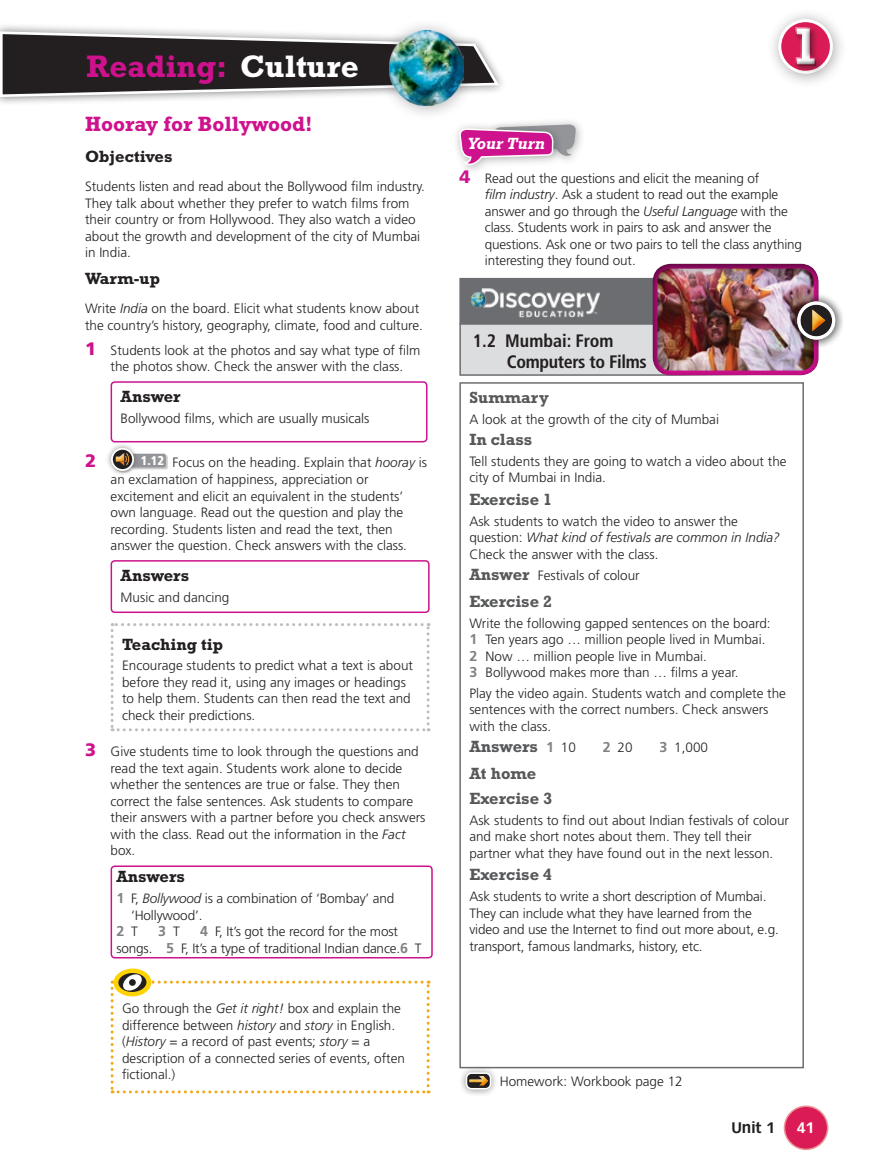
<style>
.page{position:relative;width:872px;height:1170px;background:#fff}
.page>*{position:absolute;margin:0;border:0;box-sizing:border-box;transform-origin:0 0}
.t1{font:700 52.5px "Rockwell Std";color:#fff}
.t2{font:700 31.5px "Rockwell Std";color:#ce118c}
.t3{font:700 21px "Rockwell Std";color:#ce118c}
.t4{font:700 condensed 18px/21px "Frutiger LT Std";letter-spacing:-.02em;color:#231f20}
.t5{font:900 18px "Frutiger LT Std";color:#ce118c}
.t6{font:700 16.5px/25px "Rockwell Std";color:#57585a}
.t7{font:700 16.5px "Rockwell Std";color:#231f20}
.t8{font:italic 700 16.5px "Rockwell Std";color:#fff}
.t9{font:700 15px "Vectora LT Std";color:#231f20}
.t10{font:700 15px "Vectora LT Std";color:#fff}
.t11{font:700 14.25px "Frutiger LT Std";color:#808285}
.t12{font:300 13.5px/16.5px "Frutiger LT Std";color:#231f20}
.s1{color:#fff}
.s2{font-style:italic}
.s3{font-weight:900;font-size:18px;color:#ce118c}
.s4{font-weight:700;font-size:14.25px;color:#808285}
.s5{font-weight:300;font-size:13.5px;color:#231f20}
.s6{font-family:"Rockwell Std";font-weight:700;font-size:16.5px;color:#57585a}
.s7{font-family:"Frutiger LT Std";font-size:14.25px;color:#808285}
.s8{font-family:"Frutiger LT Std";font-weight:300;font-size:13.5px;color:#231f20}
</style>
<div class="page">
<div style="left:486px;top:117px;width:100px;height:49px;background:#231f20;opacity:.35"></div>
<div style="left:452px;top:121px;width:112px;height:54px;background:#231f20;opacity:.35"></div>
<svg style="left:459px;top:124px;width:117px;height:45px"></svg>
<div style="left:459px;top:382px;width:345px;height:686px;border:2px solid #6c6d70"></div>
<div style="left:459px;top:323px;width:291px;height:53px;background:#dcdddf;border:2px solid #6c6d70"></div>
<div style="left:459px;top:278px;width:293px;height:46px;background:#6c6d70"></div>
<div style="left:650px;top:261px;width:170px;height:116px;background:#231f20;opacity:.75"></div>
<div style="left:788px;top:292px;width:56px;height:56px;background:#231f20;opacity:.75"></div>
<div style="left:797px;top:301px;width:38px;height:38px;border:3px solid #fff;border-radius:50%"></div>
<div style="left:809px;top:309px;width:16px;height:20px;background:#fff;opacity:.75"></div>
<div style="left:809px;top:316px;width:16px;height:17px;background:#f47921;opacity:.75"></div>
<img style="left:471px;top:288px;width:128px;height:30px">
<div style="left:111px;top:381px;width:316px;height:61px;border:2px solid #ce118c;border-radius:4px"></div>
<div style="left:111px;top:448px;width:57px;height:24px;background:#231f20;opacity:.25"></div>
<div style="left:119px;top:453px;width:47px;height:14px;background:#939598;border-radius:2px"></div>
<div style="left:105px;top:442px;width:34px;height:34px;background:#231f20;opacity:.45"></div>
<svg style="left:112px;top:449px;width:21px;height:21px"></svg>
<div style="left:111px;top:448px;width:23px;height:23px;border:2px solid #fff;border-radius:50%"></div>
<div style="left:114px;top:452px;width:17px;height:16px;background:#fad5e5;opacity:.75"></div>
<div style="left:111px;top:560px;width:318px;height:53px;border:2px solid #ce118c;border-radius:4px"></div>
<svg style="left:111px;top:623px;width:318px;height:108px"></svg>
<div style="left:111px;top:865px;width:322px;height:93px;border:2px solid #ce118c;border-radius:4px"></div>
<svg style="left:114px;top:968px;width:37px;height:28px"></svg>
<div style="left:118px;top:972px;width:29px;height:20px;background:#fed304;border-radius:50%"></div>
<svg style="left:111px;top:973px;width:318px;height:120px"></svg>
<svg style="left:129px;top:978px;width:7px;height:7px"></svg>
<div style="left:459px;top:1065px;width:39px;height:31px;background:#231f20;opacity:.5"></div>
<div style="left:466px;top:1072px;width:25px;height:17px;border:2px solid #fff;border-radius:5px"></div>
<div style="left:468px;top:1074px;width:22px;height:8px;background:#fff;opacity:.75"></div>
<div style="left:468px;top:1075px;width:22px;height:13px;background:#f47921;opacity:.4"></div>
<div style="left:784px;top:1106px;width:43px;height:43px;background:#db1b55;border-radius:50%"></div>
<div style="left:783px;top:1105px;width:45px;height:44px;border:2px solid #eb9597;border-radius:50%"></div>
<div style="left:0;top:22px;width:507px;height:84px;background:#231f20;opacity:.58"></div>
<svg style="left:0;top:30px;width:501px;height:68px;background:#5c595a"></svg>
<div style="left:377px;top:18px;width:102px;height:102px;background:#231f20;opacity:.35"></div>
<img style="left:389px;top:31px;width:75px;height:74px">
<div style="left:766px;top:7px;width:82px;height:82px;background:#231f20;opacity:.4"></div>
<svg style="left:779px;top:21px;width:52px;height:51px"></svg>
<div style="left:778px;top:19px;width:55px;height:55px;border:3px solid #fff;border-radius:50%"></div>
<div style="left:787px;top:19px;width:34px;height:50px;background:#fff;opacity:.75"></div>
<div style="left:789px;top:23px;width:35px;height:51px;background:#231f20;opacity:.75"></div>
<h2 class="t2" style="left:86px;top:47px;width:274px">Reading: <span class="s1">Culture</span></h2>
<h3 class="t3" style="left:85px;top:112px;width:229px">Hooray for Bollywood!</h3>
<p class="t7" style="left:85px;top:147px;width:89px">Objectives</p>
<p class="t12" style="left:85px;top:178px;width:341px">Students listen and read about the Bollywood film industry.<br>They talk about whether they prefer to watch films from their country or from Hollywood. They also watch a video about the growth and development of the city of Mumbai in India.</p>
<p class="t7" style="left:85px;top:268px;width:77px">Warm-up</p>
<p class="t12" style="left:85px;top:300px;width:339px">Write <span class="s2">India</span> on the board. Elicit what students know about the country’s history, geography, climate, food and culture.</p>
<p class="t12" style="left:111px;top:342px;width:311px;text-indent:-26px"><span class="s3">1</span> Students look at the photos and say what type of film the photos show. Check the answer with the class.</p>
<p class="t7" style="left:121px;top:387px;width:62px">Answer</p>
<p class="t12" style="left:121px;top:410px;width:250px">Bollywood films, which are usually musicals</p>
<h3 class="t5" style="left:85px;top:450px;width:13px">2</h3>
<p class="t12" style="left:111px;top:454px;width:318px;text-indent:30px"><sup>1.12</sup> Focus on the heading. Explain that <span class="s2">hooray</span> is an exclamation of happiness, appreciation or excitement and elicit an equivalent in the students’ own language. Read out the question and play the recording. Students listen and read the text, then answer the question. Check answers with the class.</p>
<p class="t7" style="left:121px;top:566px;width:70px">Answers</p>
<p class="t12" style="left:121px;top:589px;width:110px">Music and dancing</p>
<p class="t7" style="left:122px;top:634px;width:102px">Teaching tip</p>
<p class="t12" style="left:122px;top:657px;width:292px">Encourage students to predict what a text is about before they read it, using any images or headings to help them. Students can then read the text and check their predictions.</p>
<p class="t12" style="left:111px;top:743px;width:316px;text-indent:-26px"><span class="s3">3</span> Give students time to look through the questions and read the text again. Students work alone to decide whether the sentences are true or false. They then correct the false sentences. Ask students to compare their answers with a partner before you check answers with the class. Read out the information in the <span class="s2">Fact </span>box.</p>
<p class="t7" style="left:116px;top:867px;width:70px">Answers</p>
<p class="t12" style="left:131px;top:890px;width:265px;text-indent:-15px"><span class="s4">1</span> F, <span class="s2">Bollywood</span> is a combination of ‘Bombay’ and ‘Hollywood’.</p>
<p class="t11" style="left:116px;top:922px;width:23px">2 <span class="s5">T</span></p>
<p class="t11" style="left:158px;top:922px;width:23px">3 <span class="s5">T</span></p>
<p class="t12" style="left:116px;top:923px;width:307px;text-indent:84px"><span class="s4">4</span> F, It’s got the record for the most songs. <span class="s4">5</span> F, It’s a type of traditional Indian dance.<span class="s4">6</span> T</p>
<p class="t12" style="left:122px;top:1000px;width:284px">Go through the <span class="s2">Get it right!</span> box and explain the difference between <span class="s2">history</span> and <span class="s2">story</span> in English. (<span class="s2">History</span> = a record of past events; <span class="s2">story</span> = a description of a connected series of events, often fictional.)</p>
<h1 class="t1" style="left:791px;top:16px;width:30px">1</h1>
<p class="t8" style="left:467px;top:133px;width:79px">Your Turn</p>
<p class="t12" style="left:485px;top:170px;width:319px;text-indent:-26px"><span class="s3">4</span> Read out the questions and elicit the meaning of<br><span class="s2">film industry</span>. Ask a student to read out the example answer and go through the <span class="s2">Useful Language</span> with the class. Students work in pairs to ask and answer the questions. Ask one or two pairs to tell the class anything interesting they found out.</p>
<h3 class="t4" style="left:507px;top:330px;width:141px;text-indent:-34px">1.2 Mumbai: From<br>Computers to Films</h3>
<p class="t6" style="left:469px;top:385px;width:81px">Summary</p>
<p class="t12" style="left:469px;top:411px;width:251px">A look at the growth of the city of Mumbai</p>
<p class="t6" style="left:469px;top:426px;width:64px">In class</p>
<p class="t12" style="left:469px;top:453px;width:319px">Tell students they are going to watch a video about the city of Mumbai in India.</p>
<p class="t6" style="left:469px;top:486px;width:84px">Exercise 1</p>
<p class="t12" style="left:469px;top:513px;width:312px">Ask students to watch the video to answer the question: <span class="s2">What kind of festivals are common in India?<br></span>Check the answer with the class.</p>
<p class="t12" style="left:469px;top:567px;width:172px"><span class="s6">Answer</span> Festivals of colour</p>
<p class="t6" style="left:469px;top:588px;width:84px">Exercise 2</p>
<p class="t12" style="left:469px;top:614px;width:303px">Write the following gapped sentences on the board:<br><span class="s4">1</span> Ten years ago … million people lived in Mumbai.<br><span class="s4">2</span> Now … million people live in Mumbai.<br><span class="s4">3</span> Bollywood makes more than … films a year.</p>
<p class="t12" style="left:469px;top:685px;width:318px">Play the video again. Students watch and complete the sentences with the correct numbers. Check answers with the class.</p>
<p class="t6" style="left:469px;top:733px;width:108px">Answers <span class="s7">1</span> <span class="s8">10</span></p>
<p class="t12" style="left:603px;top:738px;width:31px"><span class="s4">2</span> 20</p>
<p class="t12" style="left:659px;top:738px;width:50px"><span class="s4">3</span> 1,000</p>
<p class="t6" style="left:469px;top:760px;width:84px">At home<br>Exercise 3</p>
<p class="t12" style="left:469px;top:811px;width:321px">Ask students to find out about Indian festivals of colour and make short notes about them. They tell their partner what they have found out in the next lesson.</p>
<p class="t6" style="left:469px;top:862px;width:84px">Exercise 4</p>
<p class="t12" style="left:469px;top:888px;width:311px">Ask students to write a short description of Mumbai.<br>They can include what they have learned from the video and use the Internet to find out more about, e.g. transport, famous landmarks, history, etc.</p>
<p class="t12" style="left:500px;top:1072px;width:184px">Homework: Workbook page 12</p>
<p class="t9" style="left:731px;top:1118px;width:45px">Unit 1</p>
<p class="t10" style="left:796px;top:1118px;width:19px">41</p>
</div>
